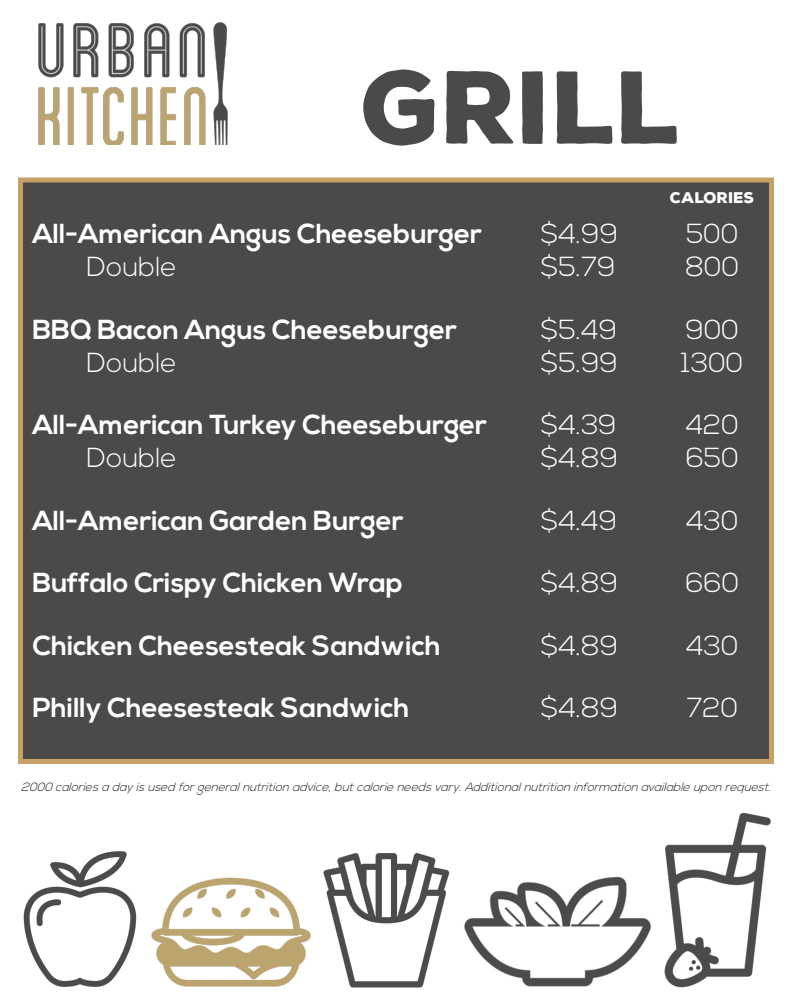
<style>
.page{position:relative;width:792px;height:1008px;background:#fff}
.page>*{position:absolute;margin:0;border:0;box-sizing:border-box;transform-origin:0 0}
.t1{font:900 100px "Nexa Rust Sans";color:#4b4a49}
.t2{font:700 27.5px "Nexa";color:#fff}
.t3{font:300 27.5px "Nexa";color:#fff}
.t4{font:900 15px "Nexa Rust Sans";color:#fff}
.t5{font:italic 300 12px "Nexa";color:#231f20}
</style>
<div class="page">
<div style="left:18px;top:178px;width:756px;height:586px;background:#4b4a49;border:5px solid #c6a165"></div>
<img style="left:38px;top:22px;width:190px;height:123px">
<img style="left:23px;top:851px;width:114px;height:136px">
<img style="left:151px;top:877px;width:160px;height:110px">
<img style="left:323px;top:853px;width:127px;height:135px">
<img style="left:464px;top:877px;width:187px;height:110px">
<img style="left:664px;top:814px;width:107px;height:174px">
<p class="t1" style="left:362px;top:40px;width:323px">GRILL</p>
<p class="t2" style="left:32px;top:218px;width:451px">All-American Angus Cheeseburger</p>
<p class="t3" style="left:86px;top:251px;width:92px">Double</p>
<p class="t2" style="left:32px;top:313px;width:426px">BBQ Bacon Angus Cheeseburger</p>
<p class="t3" style="left:86px;top:346px;width:92px">Double</p>
<p class="t2" style="left:32px;top:409px;width:456px">All-American Turkey Cheeseburger</p>
<p class="t3" style="left:86px;top:442px;width:92px">Double</p>
<p class="t2" style="left:32px;top:504px;width:373px">All-American Garden Burger</p>
<p class="t2" style="left:32px;top:567px;width:372px">Buffalo Crispy Chicken Wrap</p>
<p class="t2" style="left:32px;top:629px;width:410px">Chicken Cheesesteak Sandwich</p>
<p class="t2" style="left:32px;top:692px;width:379px">Philly Cheesesteak Sandwich</p>
<p class="t3" style="left:541px;top:218px;width:79px">$4.99</p>
<p class="t3" style="left:541px;top:251px;width:76px">$5.79</p>
<p class="t3" style="left:541px;top:313px;width:78px">$5.49</p>
<p class="t3" style="left:541px;top:346px;width:79px">$5.99</p>
<p class="t3" style="left:541px;top:409px;width:77px">$4.39</p>
<p class="t3" style="left:541px;top:442px;width:79px">$4.89</p>
<p class="t3" style="left:541px;top:504px;width:78px">$4.49</p>
<p class="t3" style="left:541px;top:567px;width:79px">$4.89</p>
<p class="t3" style="left:541px;top:629px;width:79px">$4.89</p>
<p class="t3" style="left:541px;top:692px;width:79px">$4.89</p>
<p class="t4" style="left:670px;top:187px;width:86px">CALORIES</p>
<p class="t3" style="left:686px;top:218px;width:54px">500</p>
<p class="t3" style="left:686px;top:251px;width:55px">800</p>
<p class="t3" style="left:686px;top:313px;width:55px">900</p>
<p class="t3" style="left:681px;top:346px;width:64px">1300</p>
<p class="t3" style="left:686px;top:409px;width:55px">420</p>
<p class="t3" style="left:686px;top:442px;width:55px">650</p>
<p class="t3" style="left:686px;top:504px;width:54px">430</p>
<p class="t3" style="left:685px;top:567px;width:55px">660</p>
<p class="t3" style="left:686px;top:629px;width:54px">430</p>
<p class="t3" style="left:686px;top:692px;width:53px">720</p>
<p class="t5" style="left:21px;top:780px;width:755px">2000 caloriesadayisusedforgeneralnutritionadvice,butcalorieneedsvary.Additionalnutritioninformationavailableuponrequest.</p>
</div>
